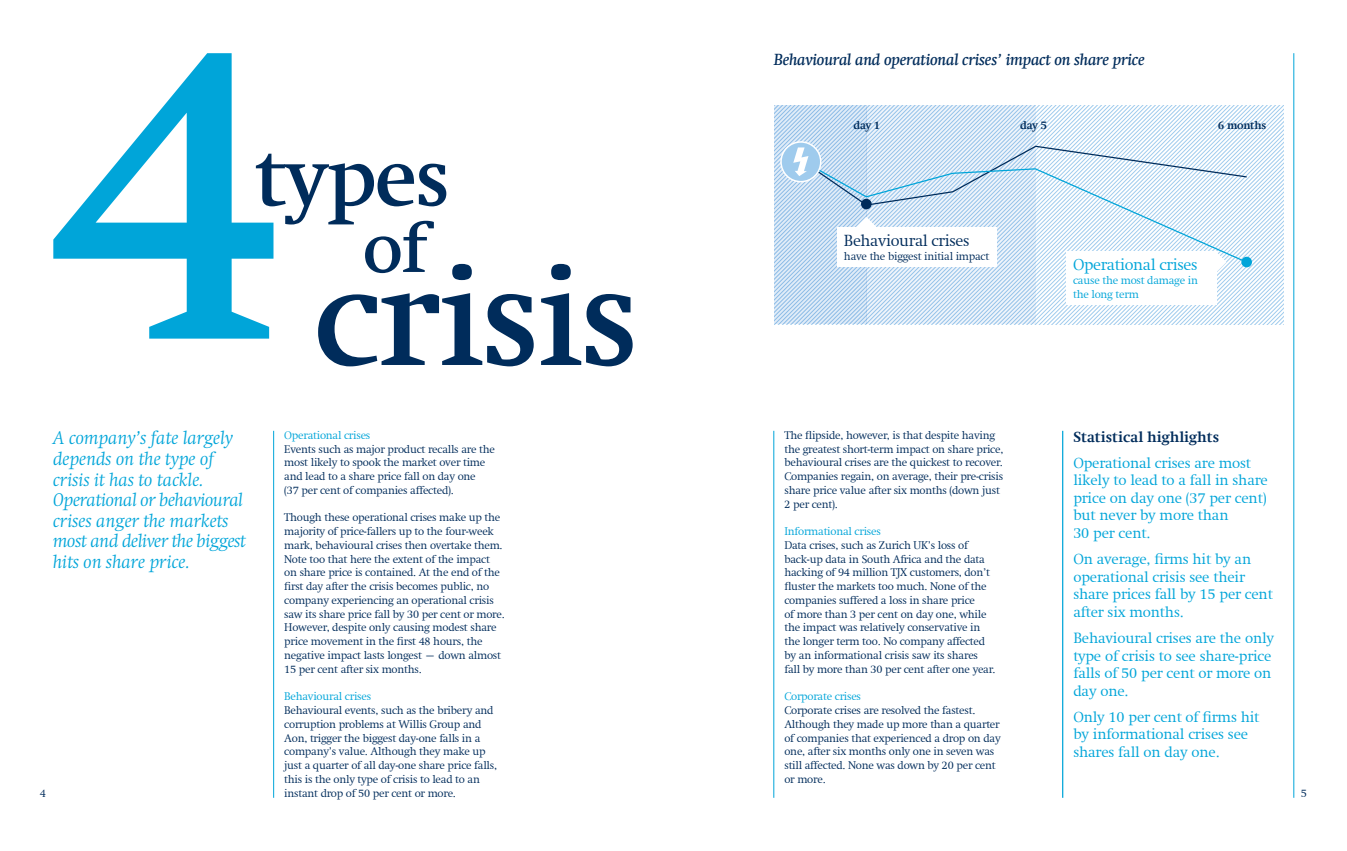
<style>
.page{position:relative;width:1347px;height:851px;background:#fff}
.page>*{position:absolute;margin:0;border:0;box-sizing:border-box;transform-origin:0 0}
.t1{font:500 141.88px "Swift Com";letter-spacing:-.02em;color:#002c5b}
.t2{font:500 83.75px "Swift Com";letter-spacing:-.02em;color:#002c5b}
.t3{font:500 71px "Swift Com";color:#002c5b}
.t4{font:italic 300 18.75px/20.6px "Swift LT Std";color:#00a5d9}
.t5{font:italic 500 16.25px "Swift Com";letter-spacing:-.02em;color:#002c5b}
.t6{font:300 16.25px "Swift Com";letter-spacing:-.02em;color:#002c5b}
.t7{font:300 16.25px "Swift Com";letter-spacing:-.02em;color:#00a5d9}
.t8{font:300 15px/17.5px "Swift Com";letter-spacing:-.01em;color:#00a5d9}
.t9{font:700 15px "Swift Com";color:#002c5b}
.t10{font:300 11.25px/13.8px "Swift Com";letter-spacing:-.02em;color:#002c5b}
.t11{font:300 11.25px/13.8px "Swift Com";letter-spacing:-.02em;color:#00a5d9}
.t12{font:700 11.25px "Swift Com";letter-spacing:-.02em;color:#002c5b}
</style>
<div class="page">
<svg style="left:53px;top:53px;width:220px;height:285px"></svg>
<hr style="left:273px;top:431px;width:1px;height:366px;background:#00a5d9">
<hr style="left:1293px;top:53px;width:1px;height:744px;background:#00a5d9">
<hr style="left:773px;top:431px;width:1px;height:366px;background:#00a5d9">
<hr style="left:1062px;top:431px;width:1px;height:366px;background:#00a5d9">
<svg style="left:774px;top:105px;width:509px;height:219px"></svg>
<div style="left:1066px;top:251px;width:150px;height:54px;background:#fff"></div>
<h3 class="t5" style="left:774px;top:50px;width:372px">Behavioural and operational crises’ impact on share price</h3>
<h2 class="t2" style="left:255px;top:128px;width:197px">types</h2>
<h3 class="t3" style="left:363px;top:206px;width:67px">of</h3>
<h1 class="t1" style="left:314px;top:233px;width:327px">crisis</h1>
<p class="t12" style="left:853px;top:118px;width:28px">day 1</p>
<p class="t12" style="left:1020px;top:118px;width:28px">day 5</p>
<p class="t12" style="left:1218px;top:118px;width:50px">6 months</p>
<h3 class="t6" style="left:844px;top:231px;width:127px">Behavioural crises</h3>
<p class="t10" style="left:844px;top:249px;width:147px">have the biggest initial impact</p>
<h3 class="t7" style="left:1073px;top:255px;width:126px">Operational crises</h3>
<p class="t11" style="left:1073px;top:273px;width:126px">cause the most damage in the long term</p>
<h3 class="t4" style="left:53px;top:428px;width:194px">A company’s fate largely depends on the type of crisis it has to tackle.<br>Operational or behavioural crises anger the markets most and deliver the biggest hits on share price.</h3>
<p class="t10" style="left:784px;top:428px;width:220px">The flipside, however, is that despite having the greatest short-term impact on share price, behavioural crises are the quickest to recover.<br>Companies regain, on average, their pre-crisis share price value after six months (down just 2 per cent).</p>
<p class="t11" style="left:284px;top:428px;width:88px">Operational crises</p>
<p class="t10" style="left:284px;top:442px;width:212px">Events such as major product recalls are the most likely to spook the market over time and lead to a share price fall on day one<br>(37 per cent of companies affected).</p>
<p class="t10" style="left:284px;top:510px;width:222px">Though these operational crises make up the majority of price-fallers up to the four-week mark, behavioural crises then overtake them.<br>Note too that here the extent of the impact on share price is contained. At the end of the first day after the crisis becomes public, no company experiencing an operational crisis saw its share price fall by 30 per cent or more.<br>However, despite only causing modest share price movement in the first 48 hours, the negative impact lasts longest – down almost 15 per cent after six months.</p>
<p class="t11" style="left:284px;top:689px;width:88px">Behavioural crises</p>
<p class="t10" style="left:284px;top:703px;width:214px">Behavioural events, such as the bribery and corruption problems at Willis Group and Aon, trigger the biggest day-one falls in a company’s value. Although they make up just a quarter of all day-one share price falls, this is the only type of crisis to lead to an instant drop of 50 per cent or more.</p>
<p class="t11" style="left:784px;top:524px;width:98px">Informational crises</p>
<p class="t10" style="left:784px;top:538px;width:213px">Data crises, such as Zurich UK’s loss of back-up data in South Africa and the data hacking of 94 million TJX customers, don’t fluster the markets too much. None of the companies suffered a loss in share price<br>of more than 3 per cent on day one, while the impact was relatively conservative in the longer term too. No company affected by an informational crisis saw its shares fall by more than 30 per cent after one year.</p>
<p class="t11" style="left:784px;top:689px;width:78px">Corporate crises</p>
<p class="t10" style="left:784px;top:703px;width:218px">Corporate crises are resolved the fastest.<br>Although they made up more than a quarter of companies that experienced a drop on day one, after six months only one in seven was still affected. None was down by 20 per cent or more.</p>
<p class="t10" style="left:40px;top:786px;width:8px">4</p>
<h3 class="t9" style="left:1073px;top:427px;width:147px">Statistical highlights</h3>
<h3 class="t8" style="left:1073px;top:454px;width:196px">Operational crises are most likely to lead to a fall in share price on day one (37 per cent) but never by more than<br>30 per cent.</h3>
<h3 class="t8" style="left:1073px;top:550px;width:201px">On average, firms hit by an operational crisis see their share prices fall by 15 per cent after six months.</h3>
<h3 class="t8" style="left:1073px;top:629px;width:202px">Behavioural crises are the only type of crisis to see share-price falls of 50 per cent or more on day one.</h3>
<h3 class="t8" style="left:1073px;top:708px;width:187px">Only 10 per cent of firms hit by informational crises see shares fall on day one.</h3>
<p class="t10" style="left:1300px;top:785px;width:8px">5</p>
</div>
